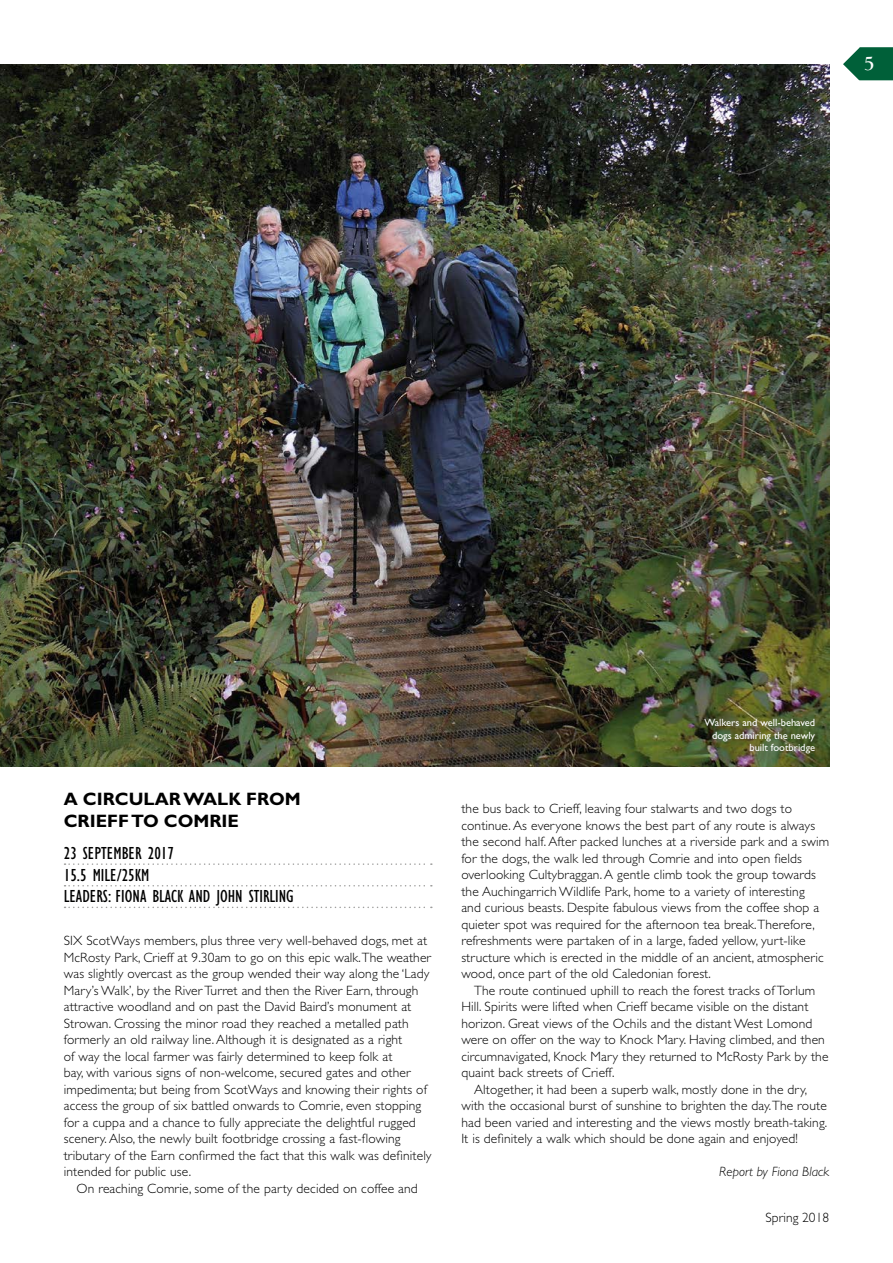
<style>
.page{position:relative;width:893px;height:1263px;background:#fff}
.page>*{position:absolute;margin:0;border:0;box-sizing:border-box;transform-origin:0 0}
.t1{font:condensed 18px/21.6px "Gill Sans Std";color:#000}
.t2{font:700 18px/21.6px "Gill Sans Std";color:#000}
.t3{font:18px "Village Bold Titling";color:#fff}
.t4{font:300 13.5px/16.5px "Gill Sans Std";letter-spacing:.01em;color:#000}
.t5{font:italic 300 13.5px "Gill Sans Std";color:#000}
.t6{font:10.5px/12.6px "Gill Sans Std";color:#fff;text-align:right}
</style>
<div class="page">
<svg style="left:843px;top:47px;width:50px;height:33px"></svg>
<img style="left:0;top:65px;width:829px;height:702px">
<svg style="left:65px;top:863px;width:367px;height:2px"></svg>
<svg style="left:65px;top:885px;width:367px;height:1px"></svg>
<svg style="left:65px;top:907px;width:367px;height:1px"></svg>
<h1 class="t3" style="left:864px;top:52px;width:11px">5</h1>
<h1 class="t2" style="left:64px;top:788px;width:238px">A CIRCULAR WALK FROM<br>CRIEFF TO COMRIE</h1>
<h1 class="t1" style="left:64px;top:843px;width:232px">23 SEPTEMBER 2017<br>15.5 MILE/25KM<br>LEADERS: FIONA BLACK AND JOHN STIRLING</h1>
<p class="t4" style="left:64px;top:932px;width:369px">SIX ScotWays members, plus three very well-behaved dogs, met at McRosty Park, Crieff at 9.30am to go on this epic walk. The weather was slightly overcast as the group wended their way along the ‘Lady Mary’s Walk’, by the River Turret and then the River Earn, through attractive woodland and on past the David Baird’s monument at Strowan. Crossing the minor road they reached a metalled path formerly an old railway line. Although it is designated as a right<br>of way the local farmer was fairly determined to keep folk at<br>bay, with various signs of non-welcome, secured gates and other impedimenta; but being from ScotWays and knowing their rights of access the group of six battled onwards to Comrie, even stopping for a cuppa and a chance to fully appreciate the delightful rugged scenery. Also, the newly built footbridge crossing a fast-flowing tributary of the Earn confirmed the fact that this walk was definitely intended for public use.</p>
<p class="t4" style="left:77px;top:1180px;width:343px">On reaching Comrie, some of the party decided on coffee and</p>
<p class="t6" style="left:704px;top:716px;width:112px">Walkers and well-behaved dogs admiring the newly built footbridge</p>
<p class="t4" style="left:461px;top:800px;width:369px">the bus back to Crieff, leaving four stalwarts and two dogs to continue. As everyone knows the best part of any route is always the second half. After packed lunches at a riverside park and a swim for the dogs, the walk led through Comrie and into open fields overlooking Cultybraggan. A gentle climb took the group towards the Auchingarrich Wildlife Park, home to a variety of interesting<br>and curious beasts. Despite fabulous views from the coffee shop a quieter spot was required for the afternoon tea break. Therefore, refreshments were partaken of in a large, faded yellow, yurt-like structure which is erected in the middle of an ancient, atmospheric wood, once part of the old Caledonian forest.</p>
<p class="t4" style="left:474px;top:982px;width:343px">The route continued uphill to reach the forest tracks of Torlum</p>
<p class="t4" style="left:461px;top:998px;width:349px">Hill. Spirits were lifted when Crieff became visible on the distant</p>
<p class="t4" style="left:461px;top:1015px;width:352px">horizon. Great views of the Ochils and the distant West Lomond</p>
<p class="t4" style="left:461px;top:1031px;width:365px">were on offer on the way to Knock Mary. Having climbed, and then</p>
<p class="t4" style="left:461px;top:1048px;width:369px">circumnavigated, Knock Mary they returned to McRosty Park by the</p>
<p class="t4" style="left:461px;top:1064px;width:155px">quaint back streets of Crieff.</p>
<p class="t4" style="left:474px;top:1081px;width:334px">Altogether, it had been a superb walk, mostly done in the dry,</p>
<p class="t4" style="left:461px;top:1097px;width:367px">with the occasional burst of sunshine to brighten the day. The route</p>
<p class="t4" style="left:461px;top:1114px;width:367px">had been varied and interesting and the views mostly breath-taking.</p>
<p class="t4" style="left:461px;top:1130px;width:338px">It is definitely a walk which should be done again and enjoyed!</p>
<p class="t5" style="left:719px;top:1164px;width:111px">Report by Fiona Black</p>
<p class="t4" style="left:765px;top:1209px;width:65px">Spring 2018</p>
</div>
